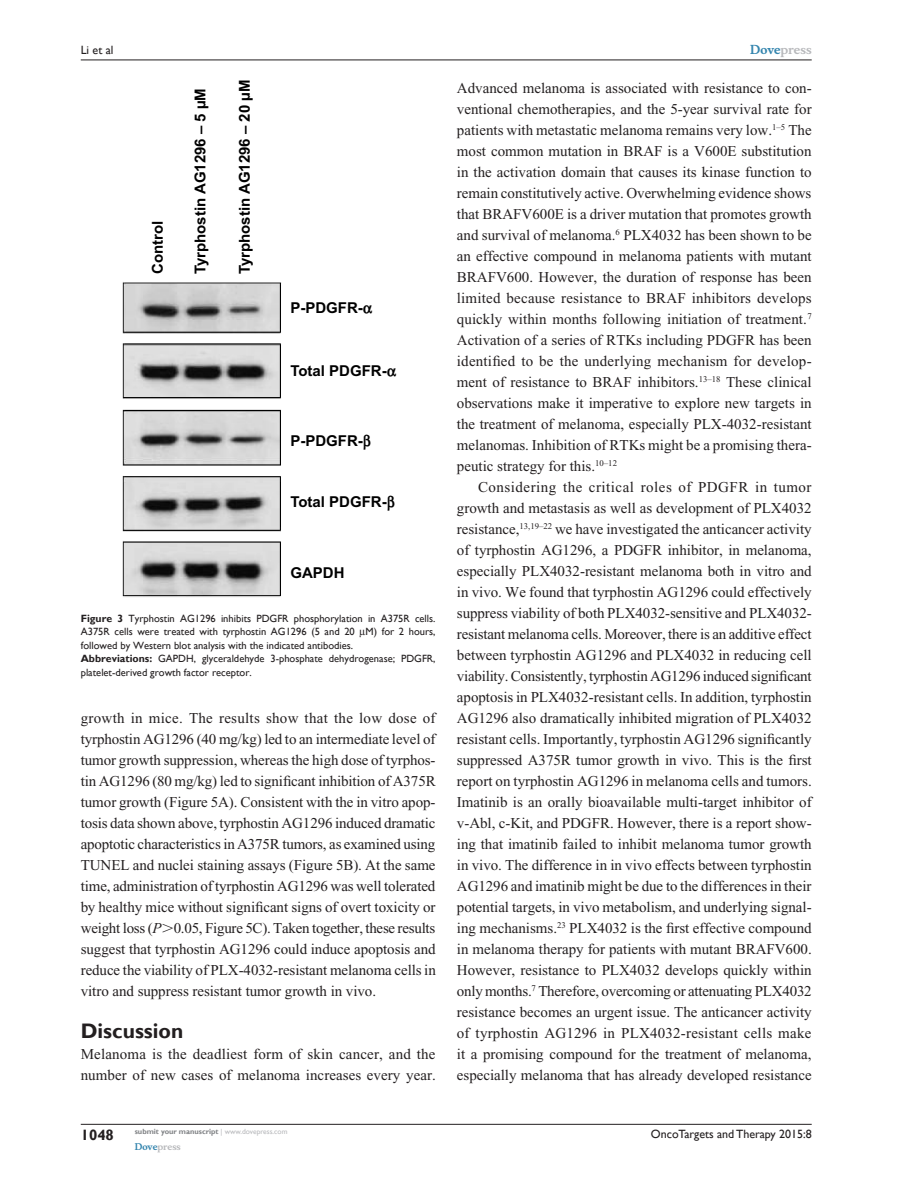
<style>
.page{position:relative;width:918px;height:1188px;background:#fff}
.page>*{position:absolute;margin:0;border:0;box-sizing:border-box;transform-origin:0 0}
.t1{font:700 21px "Gill Sans";color:#231f20}
.TxF{font:15px/21px "Times New Roman";color:#231f20;text-align:justify}
.Tx{font:15px/21px "Times New Roman";color:#231f20;text-align:justify}
.t2{font:700 15px "Arial";color:#000}
.t3{font:700 15px "Gill Sans";color:#231f20}
.t4{font:12px "Gill Sans";color:#231f20}
.t5{font:700 12px "Musee";color:#b8b9bc}
.FigC{font:10.5px/13.5px "Gill Sans";color:#231f20;text-align:justify}
.FigSNRI{font:10.5px/13.5px "Gill Sans";color:#231f20}
.t6{font:700 9px "Musee";color:#b8b9bc}
.t7{font:700 7.5px "Gill Sans";color:#808285}
.s1{font-weight:700}
.s2{font-style:italic}
.s3{font-family:"Mathematical Pi One"}
.s4{font-weight:400;color:#b8b9bc}
.s5{color:#3485ae}
</style>
<div class="page">
<hr style="left:81px;top:1124px;width:731px;height:1px;background:#231f20">
<hr style="left:81px;top:60px;width:731px;height:1px;background:#231f20">
<img style="left:122px;top:282px;width:159px;height:315px">
<p class="t4" style="left:81px;top:43px;width:34px">Li et al</p>
<p class="t2" style="left:148px;top:274px;width:55px;rotate:-90deg">Control</p>
<p class="t2" style="left:190px;top:274px;width:188px;rotate:-90deg">Tyrphostin AG1296 – 5 µM</p>
<p class="t2" style="left:235px;top:274px;width:196px;rotate:-90deg">Tyrphostin AG1296 – 20 µM</p>
<p class="t2" style="left:290px;top:298px;width:74px">P-PDGFR-</p>
<p class="t2" style="left:290px;top:360px;width:98px">Total PDGFR-</p>
<p class="t2" style="left:290px;top:430px;width:74px">P-PDGFR-</p>
<p class="t2" style="left:290px;top:491px;width:98px">Total PDGFR-</p>
<p class="t2" style="left:290px;top:563px;width:56px">GAPDH</p>
<p class="FigC" style="left:81px;top:612px;width:356px"><span class="s1">Figure 3</span> Tyrphostin AG 1296 inhibits PDGFR phosphorylation in A375R cells.<br>A375R cells were treated with tyrphostin AG 1296 (5 and 20 M) for 2 hours, followed by Western blot analysis with the indicated antibodies.</p>
<p class="FigSNRI" style="left:81px;top:652px;width:356px"><span class="s1">Abbreviations:</span> GAPDH, glyceraldehyde 3-phosphate dehydrogenase; PDGFR, platelet-derived growth factor receptor.</p>
<p class="TxF" style="left:81px;top:707px;width:357px">growth in mice. The results show that the low dose of tyrphostin AG1296 (40 mg/kg) led to an intermediate level of tumor growth suppression, whereas the high dose of tyrphos&shy;tin AG1296 (80 mg/kg) led to significant inhibition of A375R tumor growth (Figure 5A). Consistent with the in vitro apop&shy;tosis data shown above, tyrphostin AG1296 induced dramatic apoptotic characteristics in A375R tumors, as examined using TUNEL and nuclei staining assays (Figure 5B). At the same time, administration of tyrphostin AG1296 was well tolerated by healthy mice without significant signs of overt toxicity or weight loss (<span class="s2">P</span><span class="s3">.</span>0.05, Figure 5C). Taken together, these results suggest that tyrphostin AG1296 could induce apoptosis and reduce the viability of PLX-4032-resistant melanoma cells in vitro and suppress resistant tumor growth in vivo.</p>
<h1 class="t1" style="left:81px;top:1018px;width:104px">Discussion</h1>
<p class="TxF" style="left:81px;top:1043px;width:357px">Melanoma is the deadliest form of skin cancer, and the number of new cases of melanoma increases every year.</p>
<p class="t3" style="left:81px;top:1126px;width:35px">1048</p>
<p class="t7" style="left:135px;top:1127px;width:154px">submit your manuscript <span class="s4">| www.dovepress.com</span></p>
<p class="t6" style="left:135px;top:1141px;width:48px"><span class="s5">Dove</span>press</p>
<p class="t5" style="left:750px;top:43px;width:63px"><span class="s5">Dove</span>press</p>
<p class="TxF" style="left:457px;top:77px;width:356px">Advanced melanoma is associated with resistance to con&shy;ventional chemotherapies, and the 5-year survival rate for patients with metastatic melanoma remains very low.<sup>1–5</sup> The most common mutation in BRAF is a V600E substitution in the activation domain that causes its kinase function to remain constitutively active. Overwhelming evidence shows that BRAFV600E is a driver mutation that promotes growth and survival of melanoma.<sup>6</sup> PLX4032 has been shown to be an effective compound in melanoma patients with mutant BRAFV600. However, the duration of response has been limited because resistance to BRAF inhibitors develops quickly within months following initiation of treatment.<sup>7<br></sup>Activation of a series of RTKs including PDGFR has been identified to be the underlying mechanism for develop&shy;ment of resistance to BRAF inhibitors.<sup>13–18</sup> These clinical observations make it imperative to explore new targets in the treatment of melanoma, especially PLX-4032-resistant melanomas. Inhibition of RTKs might be a promising thera&shy;peutic strategy for this.<sup>10–12</sup></p>
<p class="Tx" style="left:457px;top:476px;width:357px;text-indent:21px">Considering the critical roles of PDGFR in tumor growth and metastasis as well as development of PLX4032 resistance,<sup>13,19–22</sup> we have investigated the anticancer activity of tyrphostin AG1296, a PDGFR inhibitor, in melanoma, especially PLX4032-resistant melanoma both in vitro and in vivo. We found that tyrphostin AG1296 could effectively suppress viability of both PLX4032-sensitive and PLX4032- resistant melanoma cells. Moreover, there is an additive effect between tyrphostin AG1296 and PLX4032 in reducing cell viability. Consistently, tyrphostin AG1296 induced significant apoptosis in PLX4032-resistant cells. In addition, tyrphostin AG1296 also dramatically inhibited migration of PLX4032 resistant cells. Importantly, tyrphostin AG1296 significantly suppressed A375R tumor growth in vivo. This is the first report on tyrphostin AG1296 in melanoma cells and tumors.<br>Imatinib is an orally bioavailable multi-target inhibitor of v-Abl, c-Kit, and PDGFR. However, there is a report show&shy;ing that imatinib failed to inhibit melanoma tumor growth in vivo. The difference in in vivo effects between tyrphostin AG1296 and imatinib might be due to the differences in their potential targets, in vivo metabolism, and underlying signal&shy;ing mechanisms.<sup>23</sup> PLX4032 is the first effective compound in melanoma therapy for patients with mutant BRAFV600.<br>However, resistance to PLX4032 develops quickly within only months.<sup>7</sup> Therefore, overcoming or attenuating PLX4032 resistance becomes an urgent issue. The anticancer activity of tyrphostin AG1296 in PLX4032-resistant cells make it a promising compound for the treatment of melanoma, especially melanoma that has already developed resistance</p>
<p class="t4" style="left:651px;top:1127px;width:162px">OncoTargets and Therapy 2015:8</p>
</div>
